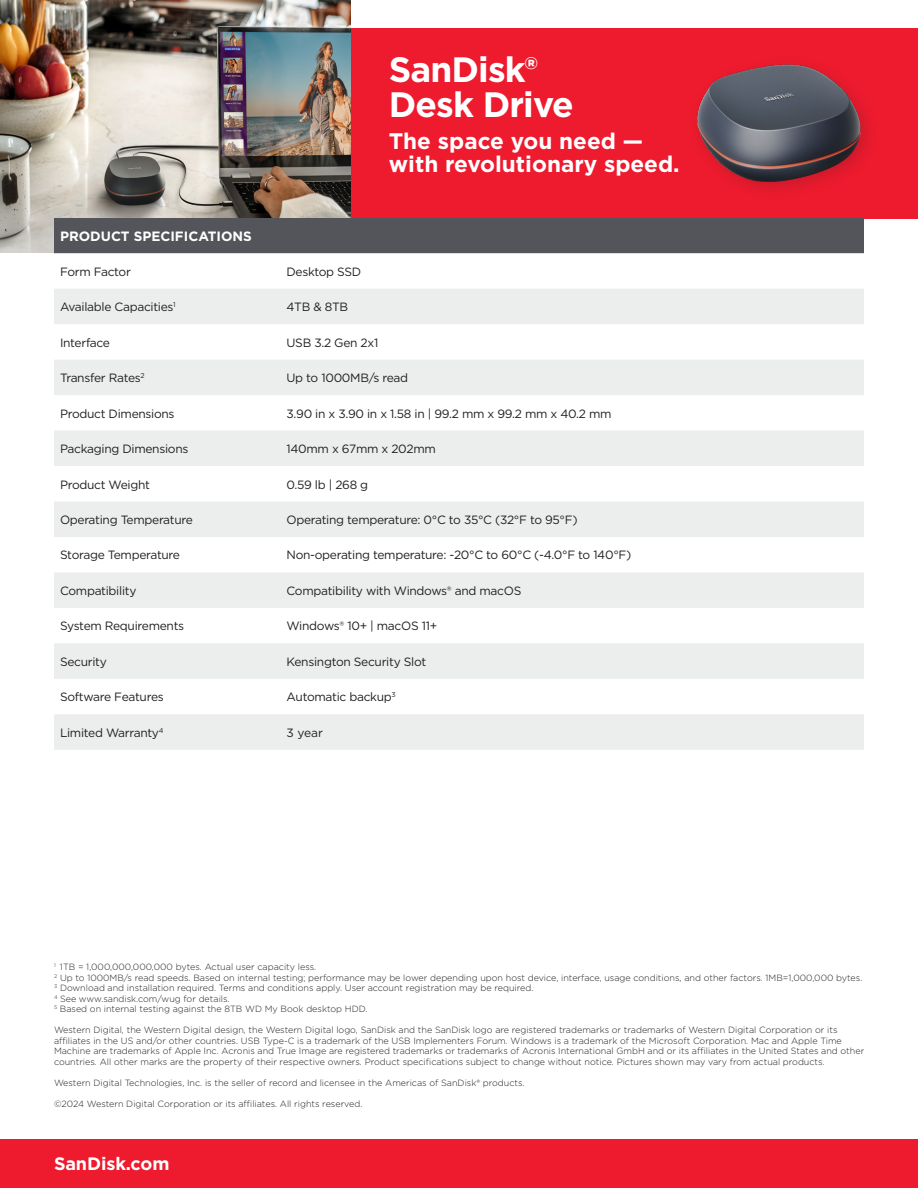
<style>
.page{position:relative;width:918px;height:1188px;background:#fff}
.page>*{position:absolute;margin:0;border:0;box-sizing:border-box;transform-origin:0 0}
.t1{font:700 35.25px/35.2px "Gotham";letter-spacing:-.025em;color:#fff}
.t2{font:700 22.5px/22.5px "Gotham";color:#fff}
.t3{font:700 18px "Gotham";letter-spacing:-.005em;color:#fff}
.t4{font:700 13.5px "Gotham";color:#fff}
.t5{font:12px "Gotham";letter-spacing:-.025em;color:#231f20}
.Footnote{font:300 9px/10.5px "Gotham";color:#231f20}
</style>
<div class="page">
<div style="left:0;top:1139px;width:918px;height:49px;background:#ee1a2e"></div>
<div style="left:351px;top:29px;width:567px;height:190px;background:#ee1a2e"></div>
<img style="left:697px;top:64px;width:172px;height:126px">
<img style="left:0;top:0;width:351px;height:253px">
<div style="left:54px;top:218px;width:810px;height:35px;background:#53555a"></div>
<div style="left:54px;top:289px;width:810px;height:35px;background:#ebeeed"></div>
<div style="left:54px;top:360px;width:810px;height:35px;background:#ebeeed"></div>
<div style="left:54px;top:431px;width:810px;height:35px;background:#ebeeed"></div>
<svg style="left:54px;top:501px;width:810px;height:249px;fill:#ebeeed"></svg>
<p class="t1" style="left:389px;top:51px;width:187px">SanDisk®<br>Desk Drive</p>
<p class="t2" style="left:389px;top:130px;width:292px">The space you need — with revolutionary speed.</p>
<p class="t4" style="left:60px;top:227px;width:193px">PRODUCT SPECIFICATIONS</p>
<p class="t5" style="left:60px;top:264px;width:72px">Form Factor</p>
<p class="t5" style="left:287px;top:264px;width:76px">Desktop SSD</p>
<p class="t5" style="left:60px;top:299px;width:117px">Available Capacities<sup>1</sup></p>
<p class="t5" style="left:287px;top:299px;width:63px">4TB &amp; 8TB</p>
<p class="t5" style="left:60px;top:335px;width:52px">Interface</p>
<p class="t5" style="left:287px;top:335px;width:93px">USB 3.2 Gen 2x1</p>
<p class="t5" style="left:60px;top:370px;width:86px">Transfer Rates<sup>2</sup></p>
<p class="t5" style="left:287px;top:370px;width:123px">Up to 1000MB/s read</p>
<p class="t5" style="left:60px;top:406px;width:116px">Product Dimensions</p>
<p class="t5" style="left:287px;top:406px;width:327px">3.90 in x 3.90 in x 1.58 in | 99.2 mm x 99.2 mm x 40.2 mm</p>
<p class="t5" style="left:60px;top:441px;width:130px">Packaging Dimensions</p>
<p class="t5" style="left:287px;top:441px;width:151px">140mm x 67mm x 202mm</p>
<p class="t5" style="left:60px;top:477px;width:92px">Product Weight</p>
<p class="t5" style="left:287px;top:477px;width:83px">0.59 lb | 268 g</p>
<p class="t5" style="left:60px;top:512px;width:134px">Operating Temperature</p>
<p class="t5" style="left:287px;top:512px;width:293px">Operating temperature: 0°C to 35°C (32°F to 95°F)</p>
<p class="t5" style="left:60px;top:548px;width:122px">Storage Temperature</p>
<p class="t5" style="left:287px;top:548px;width:346px">Non-operating temperature: -20°C to 60°C (-4.0°F to 140°F)</p>
<p class="t5" style="left:60px;top:583px;width:78px">Compatibility</p>
<p class="t5" style="left:287px;top:583px;width:236px">Compatibility with Windows® and macOS</p>
<p class="t5" style="left:60px;top:619px;width:126px">System Requirements</p>
<p class="t5" style="left:287px;top:619px;width:152px">Windows® 10+ | macOS 11+</p>
<p class="t5" style="left:60px;top:654px;width:48px">Security</p>
<p class="t5" style="left:287px;top:654px;width:141px">Kensington Security Slot</p>
<p class="t5" style="left:60px;top:689px;width:105px">Software Features</p>
<p class="t5" style="left:287px;top:689px;width:111px">Automatic backup<sup>3</sup></p>
<p class="t5" style="left:60px;top:725px;width:105px">Limited Warranty<sup>4</sup></p>
<p class="t5" style="left:287px;top:725px;width:38px">3 year</p>
<p class="Footnote" style="left:54px;top:962px;width:264px"><sup>1</sup> 1TB = 1,000,000,000,000 bytes. Actual user capacity less.</p>
<p class="Footnote" style="left:54px;top:972px;width:810px"><sup>2</sup> Up to 1000MB/s read speeds. Based on internal testing; performance may be lower depending upon host device, interface, usage conditions, and other factors. 1MB=1,000,000 bytes.</p>
<p class="Footnote" style="left:54px;top:983px;width:482px"><sup>3</sup> Download and installation required. Terms and conditions apply. User account registration may be required.<sup>.</sup></p>
<p class="Footnote" style="left:54px;top:993px;width:177px"><sup>4</sup> See www.sandisk.com/wug for details.</p>
<p class="Footnote" style="left:54px;top:1004px;width:315px"><sup>5</sup> Based on internal testing against the 8TB WD My Book desktop HDD.</p>
<p class="Footnote" style="left:54px;top:1025px;width:812px">Western Digital, the Western Digital design, the Western Digital logo, SanDisk and the SanDisk logo are registered trademarks or trademarks of Western Digital Corporation or its affiliates in the US and/or other countries. USB Type-C is a trademark of the USB Implementers Forum. Windows is a trademark of the Microsoft Corporation. Mac and Apple Time Machine are trademarks of Apple Inc. Acronis and True Image are registered trademarks or trademarks of Acronis International GmbH and or its affiliates in the United States and other countries. All other marks are the property of their respective owners. Product specifications subject to change without notice. Pictures shown may vary from actual products.</p>
<p class="Footnote" style="left:54px;top:1077px;width:472px">Western Digital Technologies, Inc. is the seller of record and licensee in the Americas of SanDisk® products.</p>
<p class="Footnote" style="left:54px;top:1098px;width:310px">©2024 Western Digital Corporation or its affiliates. All rights reserved.</p>
<p class="t3" style="left:54px;top:1152px;width:117px">SanDisk.com</p>
</div>
